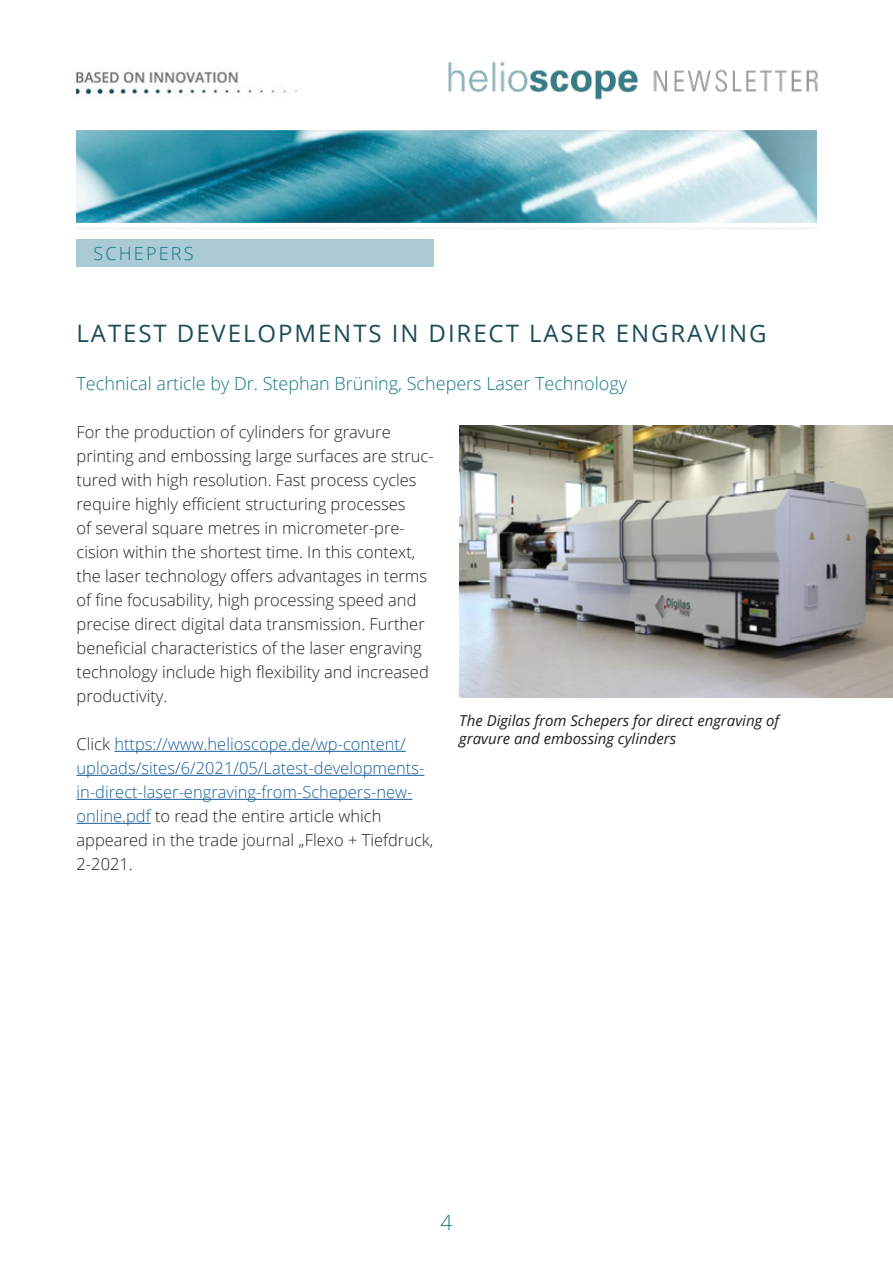
<style>
.page{position:relative;width:893px;height:1263px;background:#fff}
.page>*{position:absolute;margin:0;border:0;box-sizing:border-box;transform-origin:0 0}
.Headline_Artikel{font:24px "Open Sans";letter-spacing:.08em;color:#1c4c5a}
.t1{font:300 21px "Open Sans";color:#147584}
.Subline_Artikel{font:300 18px "Open Sans";color:#147584}
.Subline_Artikel-2{font:300 18px "Open Sans";letter-spacing:.12em;color:#147584}
.Fließtext_Artikel{font:300 16.5px/24px "Open Sans";color:#231f20}
.Fließtext_Artikel-2{font:300 16.5px/24px "Open Sans";color:#175d9e}
.BU_Artikel{font:italic 15px/18px "Open Sans";color:#231f20}
.s1{color:#231f20}
</style>
<div class="page">
<img style="left:77px;top:130px;width:739px;height:99px">
<img style="left:75px;top:71px;width:223px;height:26px">
<img style="left:449px;top:61px;width:369px;height:39px">
<div style="left:77px;top:239px;width:357px;height:28px;background:#aacad5"></div>
<hr style="left:114px;top:751px;width:292px;height:1px;background:#175d9e">
<hr style="left:77px;top:775px;width:347px;height:1px;background:#175d9e">
<hr style="left:77px;top:799px;width:335px;height:1px;background:#175d9e">
<hr style="left:77px;top:823px;width:74px;height:1px;background:#175d9e">
<img style="left:459px;top:425px;width:434px;height:273px">
<p class="Subline_Artikel-2" style="left:94px;top:241px;width:101px">SCHEPERS</p>
<p class="Headline_Artikel" style="left:77px;top:317px;width:692px">LATEST DEVELOPMENTS IN DIRECT LASER ENGRAVING</p>
<p class="Subline_Artikel" style="left:77px;top:371px;width:552px">Technical article by Dr. Stephan Brüning, Schepers Laser Technology</p>
<p class="Fließtext_Artikel" style="left:77px;top:420px;width:359px">For the production of cylinders for gravure printing and embossing large surfaces are struc&shy;tured with high resolution. Fast process cycles require highly efficient structuring processes<br>of several square metres in micrometer-pre&shy;cision within the shortest time. In this context, the laser technology offers advantages in terms of fine focusability, high processing speed and precise direct digital data transmission. Further beneficial characteristics of the laser engraving technology include high flexibility and increased productivity.</p>
<p class="Fließtext_Artikel-2" style="left:77px;top:732px;width:358px"><span class="s1">Click</span> https://www.helioscope.de/wp-content/ uploads/sites/6/2021/05/Latest-developments&shy;in-direct-laser-engraving-from-Schepers-new&shy;online.pdf <span class="s1">to read the entire article which appeared in the trade journal „Flexo + Tiefdruck, 2-2021.</span></p>
<p class="BU_Artikel" style="left:459px;top:711px;width:321px">The Digilas from Schepers for direct engraving of gravure and embossing cylinders</p>
<p class="t1" style="left:440px;top:1208px;width:13px">4</p>
</div>
